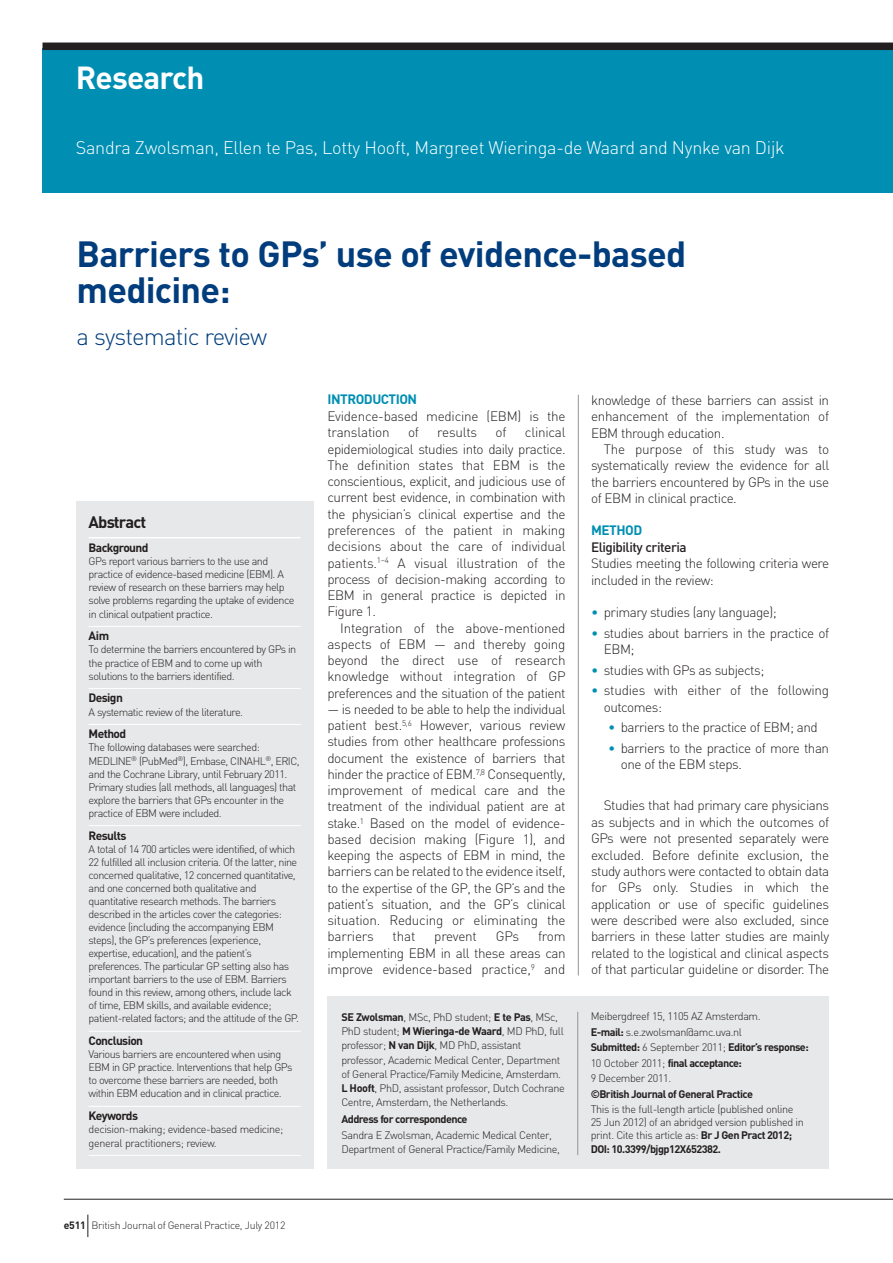
<style>
.page{position:relative;width:893px;height:1263px;background:#fff}
.page>*{position:absolute;margin:0;border:0;box-sizing:border-box;transform-origin:0 0}
.t1{font:700 36px/36px "DIN";letter-spacing:-.02em;color:#013d7d}
.t2{font:700 31.5px "DIN";letter-spacing:-.025em;color:#fff}
.t3{font:300 24px "DIN";letter-spacing:-.035em;color:#013d7d}
.t4{font:300 18px "DIN";letter-spacing:-.015em;color:#fff}
.t5{font:700 16.5px "DIN";letter-spacing:-.05em;color:#231f20}
.t6{font:300 13.5px/16.2px "DIN";letter-spacing:-.035em;color:#231f20;text-align:justify}
.t7{font:300 13.5px/16.2px "DIN";letter-spacing:-.015em;color:#231f20}
.t8{font:500 13.5px "DIN";letter-spacing:-.035em;color:#231f20}
.t9{font:700 13.5px "DIN";letter-spacing:-.035em;color:#008fb3}
.t10{font:700 12px "DIN";letter-spacing:-.05em;color:#231f20}
.t11{font:300 10.8px/13px "DIN";letter-spacing:-.05em;color:#231f20}
.t12{font:700 10.8px "DIN";letter-spacing:-.05em;color:#231f20}
.t13{font:300 10.5px "DIN";letter-spacing:-.025em;color:#231f20}
.s1{font-weight:700}
.s2{color:#008fb3}
</style>
<div class="page">
<hr style="left:578px;top:395px;width:1px;height:580px;background:#939598">
<div style="left:327px;top:997px;width:502px;height:172px;background:#e7e8e9"></div>
<hr style="left:577px;top:1012px;width:1px;height:143px;background:#939598">
<div style="left:43px;top:48px;width:850px;height:144px;background:#008fb3"></div>
<div style="left:76px;top:501px;width:237px;height:668px;background:#e7e8e9"></div>
<hr style="left:89px;top:537px;width:212px;height:1px;background:#fff">
<hr style="left:89px;top:626px;width:212px;height:1px;background:#fff">
<hr style="left:89px;top:688px;width:212px;height:1px;background:#fff">
<hr style="left:89px;top:724px;width:212px;height:1px;background:#fff">
<hr style="left:89px;top:825px;width:212px;height:1px;background:#fff">
<hr style="left:89px;top:1031px;width:212px;height:1px;background:#fff">
<hr style="left:89px;top:1106px;width:212px;height:1px;background:#fff">
<hr style="left:89px;top:1155px;width:212px;height:1px;background:#fff">
<hr style="left:64px;top:1199px;width:829px;height:1px;background:#231f20">
<svg style="left:87px;top:1214px;width:1px;height:23px"></svg>
<div style="left:43px;top:43px;width:850px;height:7px;background:#231f20"></div>
<h2 class="t2" style="left:76px;top:59px;width:130px">Research</h2>
<h3 class="t4" style="left:76px;top:137px;width:710px">Sandra Zwolsman, Ellen te Pas, Lotty Hooft, Margreet Wieringa-de Waard and Nynke van Dijk</h3>
<h1 class="t1" style="left:77px;top:237px;width:611px">Barriers to GPs’ use of evidence-based medicine:</h1>
<h3 class="t3" style="left:77px;top:323px;width:192px">a systematic review</h3>
<h3 class="t5" style="left:89px;top:512px;width:59px">Abstract</h3>
<p class="t10" style="left:89px;top:541px;width:61px">Background</p>
<p class="t11" style="left:89px;top:555px;width:207px">GPs report various barriers to the use and practice of evidence-based medicine (EBM). A review of research on these barriers may help solve problems regarding the uptake of evidence in clinical outpatient practice.</p>
<p class="t10" style="left:89px;top:629px;width:22px">Aim</p>
<p class="t11" style="left:89px;top:643px;width:209px">To determine the barriers encountered by GPs in the practice of EBM and to come up with solutions to the barriers identified.</p>
<p class="t10" style="left:89px;top:691px;width:36px">Design</p>
<p class="t11" style="left:89px;top:705px;width:156px">A systematic review of the literature.</p>
<p class="t10" style="left:89px;top:727px;width:39px">Method</p>
<p class="t11" style="left:89px;top:741px;width:213px">The following databases were searched:<br>MEDLINE<sup>®</sup> (PubMed<sup>®</sup>), Embase, CINAHL<sup>®</sup>, ERIC, and the Cochrane Library, until February 2011.<br>Primary studies (all methods, all languages) that explore the barriers that GPs encounter in the practice of EBM were included.</p>
<p class="t10" style="left:89px;top:828px;width:39px">Results</p>
<p class="t11" style="left:89px;top:842px;width:212px">A total of 14 700 articles were identified, of which 22 fulfilled all inclusion criteria. Of the latter, nine concerned qualitative, 12 concerned quantitative, and one concerned both qualitative and quantitative research methods. The barriers described in the articles cover the categories: evidence (including the accompanying EBM steps), the GP’s preferences (experience, expertise, education), and the patient’s preferences. The particular GP setting also has important barriers to the use of EBM. Barriers found in this review, among others, include lack of time, EBM skills, and available evidence; patient-related factors; and the attitude of the GP.</p>
<p class="t10" style="left:89px;top:1034px;width:56px">Conclusion</p>
<p class="t11" style="left:89px;top:1048px;width:205px">Various barriers are encountered when using EBM in GP practice. Interventions that help GPs to overcome these barriers are needed, both within EBM education and in clinical practice.</p>
<p class="t10" style="left:89px;top:1109px;width:51px">Keywords</p>
<p class="t11" style="left:89px;top:1123px;width:196px">decision-making; evidence-based medicine; general practitioners; review.</p>
<p class="t13" style="left:64px;top:1219px;width:223px"><span class="s1">e511</span> British Journal of General Practice, July 2012</p>
<p class="t9" style="left:327px;top:392px;width:91px">INTRODUCTION</p>
<p class="t7" style="left:327px;top:408px;width:240px">Evidence-based medicine (EBM) is the translation</p>
<p class="t6" style="left:327px;top:425px;width:240px;text-indent:197px">clinical epidemiological studies into daily practice.<br>The definition states that EBM is the conscientious, explicit, and judicious use of current best evidence, in combination with the physician’s clinical expertise and the preferences of the patient in making decisions about the care of individual patients.<sup>1–4</sup> A visual illustration of the process of decision-making according to EBM in general practice is depicted in Figure 1.</p>
<p class="t6" style="left:327px;top:620px;width:240px;text-indent:13px">Integration of the above-mentioned aspects of EBM — and thereby going beyond the direct use of research knowledge without integration of GP preferences and the situation of the patient</p>
<p class="t6" style="left:327px;top:701px;width:240px">— is needed to be able to help the individual patient best.<sup>5,6</sup> However, various review studies from other healthcare professions document the existence of barriers that hinder the practice of EBM.<sup>7,8</sup> Consequently, improvement of medical care and the treatment of the individual patient are at stake.<sup>1</sup> Based on the model of evidence&shy;based decision making (Figure 1), and keeping the aspects of EBM in mind, the barriers can be related to the evidence itself, to the expertise of the GP, the GP’s and the patient’s situation, and the GP’s clinical situation. Reducing or eliminating the barriers</p>
<p class="t6" style="left:408px;top:425px;width:13px">of</p>
<p class="t7" style="left:437px;top:425px;width:41px">results</p>
<p class="t6" style="left:496px;top:425px;width:13px">of</p>
<p class="t6" style="left:393px;top:929px;width:24px">that</p>
<p class="t6" style="left:434px;top:929px;width:44px">prevent</p>
<p class="t6" style="left:496px;top:929px;width:25px">GPs</p>
<p class="t6" style="left:327px;top:929px;width:240px;text-indent:211px">from implementing EBM in all these areas can improve evidence-based practice,<sup>9</sup> and</p>
<p class="t11" style="left:341px;top:1010px;width:225px;line-height:14.2px"><span class="s1">SE Zwolsman</span>, MSc, PhD student; <span class="s1">E te Pas</span>, MSc, PhD student; <span class="s1">M Wieringa-de Waard</span>, MD PhD, full professor; <span class="s1">N van Dijk</span>, MD PhD, assistant professor, Academic Medical Center, Department of General Practice/Family Medicine, Amsterdam.<br><span class="s1">L Hooft</span>, PhD, assistant professor, Dutch Cochrane Centre, Amsterdam, the Netherlands.</p>
<p class="t12" style="left:341px;top:1113px;width:128px">Address for correspondence</p>
<p class="t11" style="left:341px;top:1128px;width:220px;line-height:14.1px">Sandra E Zwolsman, Academic Medical Center,<br>Department of General Practice/Family Medicine,</p>
<p class="t6" style="left:591px;top:392px;width:240px">knowledge of these barriers can assist in enhancement of the implementation of EBM through education.</p>
<p class="t6" style="left:591px;top:441px;width:240px;text-indent:13px">The purpose of this study was to systematically review the evidence for all the barriers encountered by GPs in the use of EBM in clinical practice.</p>
<p class="t9" style="left:591px;top:522px;width:53px">METHOD</p>
<p class="t8" style="left:591px;top:540px;width:97px">Eligibility criteria</p>
<p class="t6" style="left:591px;top:555px;width:240px">Studies meeting the following criteria were included in the review:</p>
<p class="t6" style="left:591px;top:604px;width:187px"><span class="s2">•</span> primary studies (any language);</p>
<p class="t6" style="left:604px;top:625px;width:227px;text-indent:-13px"><span class="s2">•</span> studies about barriers in the practice of<br>EBM;</p>
<p class="t6" style="left:591px;top:662px;width:175px"><span class="s2">•</span> studies with GPs as subjects;</p>
<p class="t7" style="left:604px;top:682px;width:227px;text-indent:-13px"><span class="s2">•</span> studies with either of the following outcomes:</p>
<p class="t6" style="left:608px;top:719px;width:211px"><span class="s2">•</span> barriers to the practice of EBM; and</p>
<p class="t6" style="left:621px;top:740px;width:210px;text-indent:-13px"><span class="s2">•</span> barriers to the practice of more than one of the EBM steps.</p>
<p class="t6" style="left:591px;top:798px;width:240px;text-indent:13px">Studies that had primary care physicians as subjects and in which the outcomes of GPs were not presented separately were excluded. Before definite exclusion, the study authors were contacted to obtain data for GPs only. Studies in which the application or use of specific guidelines were described were also excluded, since barriers in these latter studies are mainly related to the logistical and clinical aspects of that particular guideline or disorder. The</p>
<p class="t11" style="left:591px;top:1008px;width:220px;line-height:15.6px">Meibergdreef 15, 1105 AZ Amsterdam.<br><span class="s1">E-mail:</span> s.e.zwolsman@amc.uva.nl<br><span class="s1">Submitted:</span> 6 September 2011; <span class="s1">Editor’s response:<br></span>10 October 2011; <span class="s1">final acceptance:<br></span>9 December 2011.</p>
<p class="t12" style="left:591px;top:1088px;width:164px">©British Journal of General Practice</p>
<p class="t11" style="left:591px;top:1102px;width:215px">This is the full-length article (published online 25 Jun 2012) of an abridged version published in print. Cite this article as: <span class="s1">Br J Gen Pract 2012; DOI: 10.3399/bjgp12X652382.</span></p>
</div>
